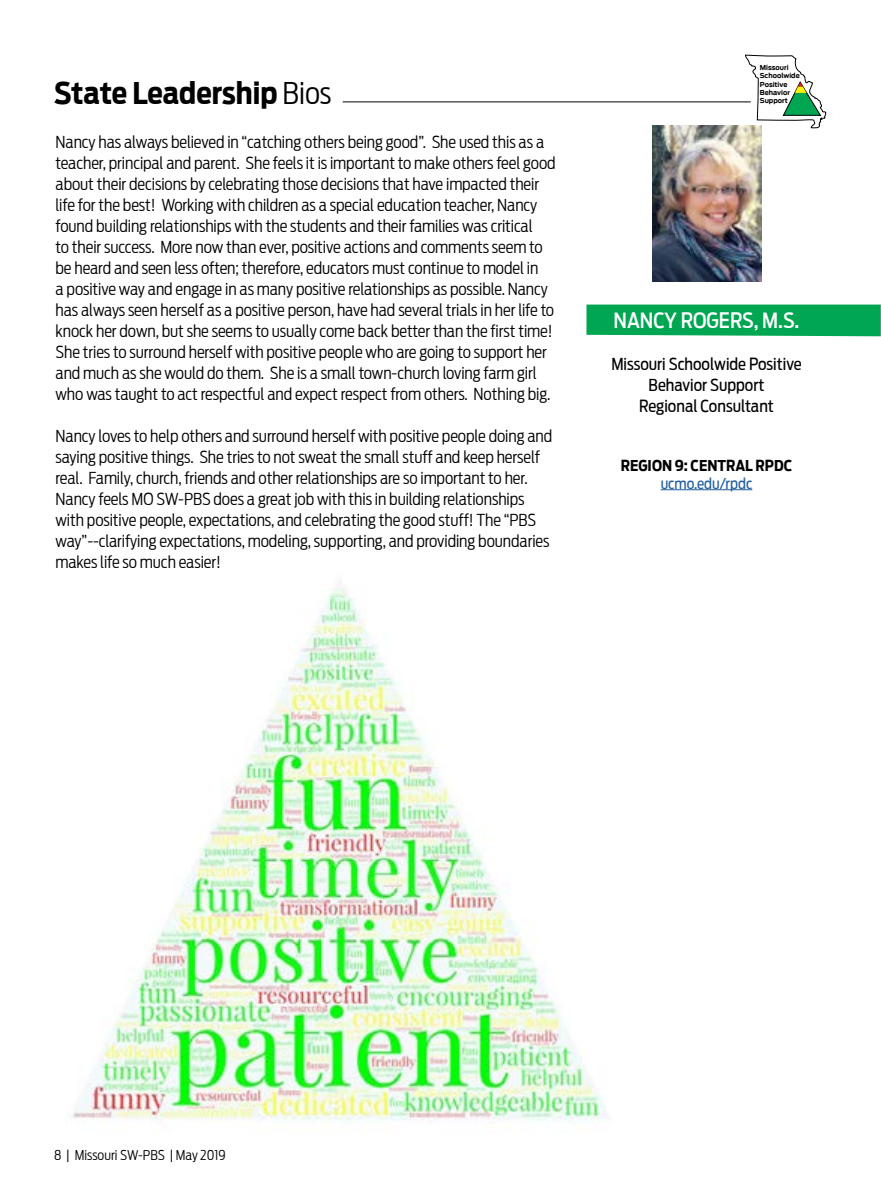
<style>
.page{position:relative;width:881px;height:1188px;background:#fff}
.page>*{position:absolute;margin:0;border:0;box-sizing:border-box;transform-origin:0 0}
.t1{font:700 30px "Antenna Cond";color:#000}
.t2{font:500 21px "Antenna Cond";color:#fff}
.t3{font:300 16.5px/21px "Antenna Cond";letter-spacing:-.005em;color:#000}
.t4{font:16.5px/21px "Antenna Cond";color:#000;text-align:center}
.t5{font:700 15px "Antenna Cond";color:#000}
.t6{font:15px "Antenna Cond";color:#215e9e}
.t7{font:300 13.5px "Antenna Cond";color:#000}
.t8{font:700 6.75px/8.1px "Antenna";color:#000;scale:.96 1}
.s1{font-weight:300}
</style>
<div class="page">
<img style="left:73px;top:583px;width:533px;height:551px">
<div style="left:586px;top:305px;width:294px;height:31px;background:#00a651"></div>
<hr style="left:660px;top:489px;width:92px;height:1px;background:#215e9e">
<img style="left:652px;top:125px;width:108px;height:157px">
<hr style="left:342px;top:102px;width:408px;height:1px;background:#000">
<svg style="left:745px;top:55px;width:80px;height:74px"></svg>
<h1 class="t1" style="left:54px;top:75px;width:279px">State Leadership <span class="s1">Bios</span></h1>
<p class="t3" style="left:56px;top:132px;width:501px">Nancy has always believed in “catching others being good”. She used this as a teacher, principal and parent. She feels it is important to make others feel good about their decisions by celebrating those decisions that have impacted their life for the best! Working with children as a special education teacher, Nancy found building relationships with the students and their families was critical<br>to their success. More now than ever, positive actions and comments seem to be heard and seen less often; therefore, educators must continue to model in<br>a positive way and engage in as many positive relationships as possible. Nancy has always seen herself as a positive person, have had several trials in her life to knock her down, but she seems to usually come back better than the first time!<br>She tries to surround herself with positive people who are going to support her and much as she would do them. She is a small town-church loving farm girl who was taught to act respectful and expect respect from others. Nothing big.</p>
<p class="t3" style="left:56px;top:426px;width:498px">Nancy loves to help others and surround herself with positive people doing and saying positive things. She tries to not sweat the small stuff and keep herself real. Family, church, friends and other relationships are so important to her.<br>Nancy feels MO SW-PBS does a great job with this in building relationships with positive people, expectations, and celebrating the good stuff! The “PBS way”--clarifying expectations, modeling, supporting, and providing boundaries makes life so much easier!</p>
<p class="t8" style="left:759px;top:64px;width:43px">Missouri<br>Schoolwide<br>Positive<br>Behavior<br>Support</p>
<p class="t2" style="left:613px;top:308px;width:187px">NANCY ROGERS, M.S.</p>
<p class="t4" style="left:611px;top:354px;width:192px">Missouri Schoolwide Positive<br>Behavior Support<br>Regional Consultant</p>
<p class="t5" style="left:620px;top:456px;width:173px">REGION 9: CENTRAL RPDC</p>
<p class="t6" style="left:660px;top:474px;width:93px">ucmo.edu/rpdc</p>
<p class="t7" style="left:54px;top:1147px;width:173px">8 | Missouri SW-PBS | May 2019</p>
</div>
